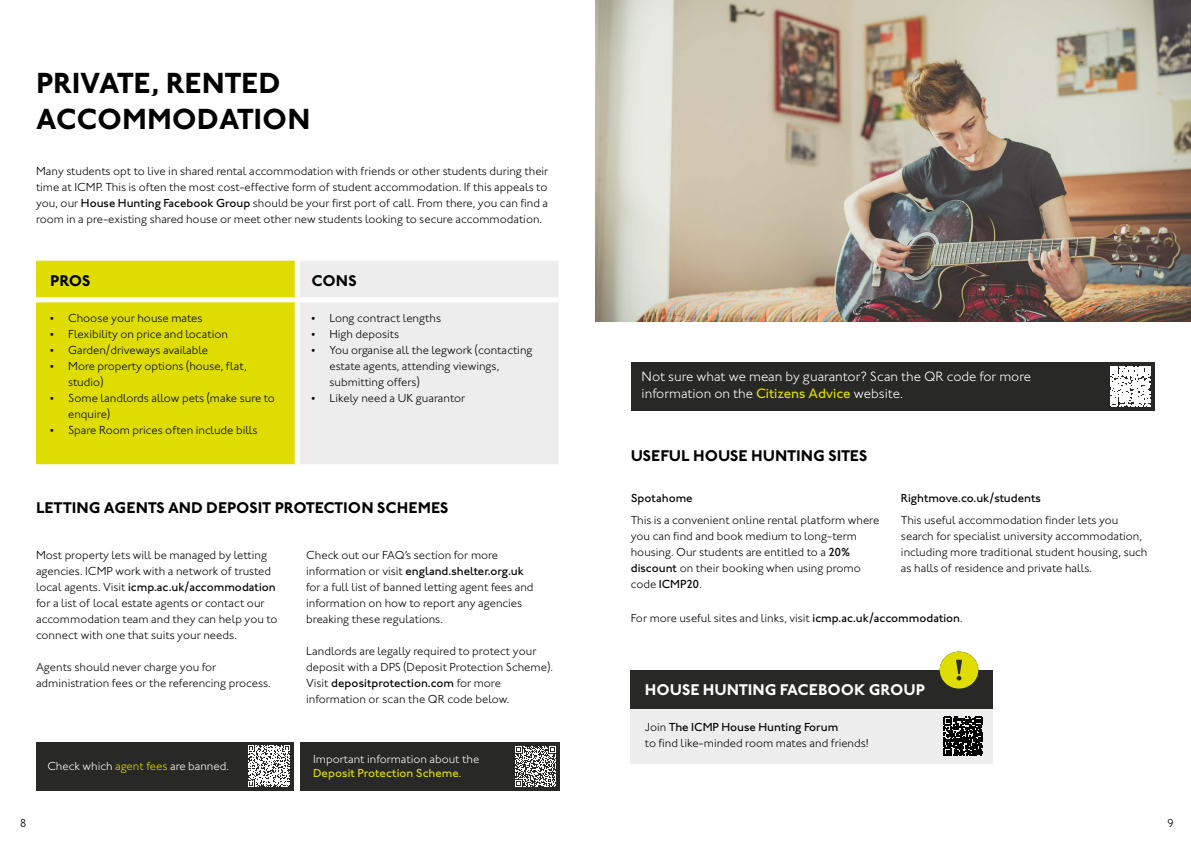
<style>
.page{position:relative;width:1191px;height:842px;background:#fff}
.page>*{position:absolute;margin:0;border:0;box-sizing:border-box;transform-origin:0 0}
.t1{font:700 30px/36px "Johnston ITC";letter-spacing:-.01em;color:#000}
.t2{font:700 16px "Johnston ITC";color:#000}
.t3{font:700 16px "Johnston ITC";color:#fff}
.t4{font:300 14px/16.8px "Johnston ITC";color:#fff}
.t5{font:300 12px/16px "Johnston ITC";color:#000}
.t6{font:300 12px/14.4px "Johnston ITC";color:#fff}
.t7{font:500 12px "Johnston ITC";color:#000}
.s1{font-weight:500}
.s2{color:#dedc00}
.s3{font-weight:500;color:#dedc00}
</style>
<div class="page">
<img style="left:595px;top:0;width:596px;height:322px">
<div style="left:36px;top:261px;width:259px;height:203px;background:#dedc00"></div>
<div style="left:300px;top:261px;width:258px;height:203px;background:#ededed"></div>
<div style="left:36px;top:297px;width:261px;height:5px;background:#fff"></div>
<div style="left:297px;top:297px;width:261px;height:5px;background:#fff"></div>
<div style="left:300px;top:742px;width:211px;height:48px;background:#282827"></div>
<div style="left:511px;top:742px;width:48px;height:48px;background:#282827"></div>
<svg style="left:515px;top:746px;width:41px;height:41px"></svg>
<div style="left:36px;top:742px;width:209px;height:48px;background:#282827"></div>
<div style="left:245px;top:742px;width:48px;height:48px;background:#282827"></div>
<svg style="left:248px;top:745px;width:42px;height:42px"></svg>
<div style="left:631px;top:362px;width:475px;height:48px;background:#282827"></div>
<div style="left:1106px;top:362px;width:48px;height:48px;background:#282827"></div>
<svg style="left:1110px;top:366px;width:40px;height:40px;background:#e4e4e4"></svg>
<div style="left:631px;top:670px;width:362px;height:39px;background:#282827"></div>
<div style="left:631px;top:709px;width:362px;height:54px;background:#ededed"></div>
<svg style="left:943px;top:717px;width:39px;height:39px"></svg>
<div style="left:939px;top:652px;width:39px;height:37px;background:#dedc00;border-radius:50%"></div>
<svg style="left:956px;top:660px;width:6px;height:20px"></svg>
<h1 class="t1" style="left:36px;top:65px;width:276px">PRIVATE, RENTED<br>ACCOMMODATION</h1>
<p class="t5" style="left:36px;top:163px;width:514px;text-align:justify">Many students opt to live in shared rental accommodation with friends or other students during their time at ICMP. This is often the most cost-effective form of student accommodation. If this appeals to you, our <span class="s1">House Hunting Facebook Group</span> should be your first port of call. From there, you can find a room in a pre-existing shared house or meet other new students looking to secure accommodation.</p>
<h2 class="t2" style="left:50px;top:271px;width:42px">PROS</h2>
<h2 class="t2" style="left:311px;top:271px;width:47px">CONS</h2>
<p class="t5" style="left:50px;top:310px;width:154px">• Choose your house mates</p>
<p class="t5" style="left:50px;top:326px;width:179px">• Flexibility on price and location</p>
<p class="t5" style="left:50px;top:342px;width:159px">• Garden/driveways available</p>
<p class="t5" style="left:68px;top:358px;width:180px;text-indent:-18px">• More property options (house, flat, studio)</p>
<p class="t5" style="left:68px;top:390px;width:208px;text-indent:-18px">• Some landlords allow pets (make sure to enquire)</p>
<p class="t5" style="left:50px;top:422px;width:209px">• Spare Room prices often include bills</p>
<p class="t5" style="left:311px;top:310px;width:131px">• Long contract lengths</p>
<p class="t5" style="left:311px;top:326px;width:89px">• High deposits</p>
<p class="t5" style="left:329px;top:342px;width:205px;text-indent:-18px">• You organise all the legwork (contacting estate agents, attending viewings, submitting offers)</p>
<p class="t5" style="left:311px;top:390px;width:155px">• Likely need a UK guarantor</p>
<h2 class="t2" style="left:36px;top:498px;width:414px">LETTING AGENTS AND DEPOSIT PROTECTION SCHEMES</h2>
<p class="t5" style="left:36px;top:547px;width:243px">Most property lets will be managed by letting agencies. ICMP work with a network of trusted local agents. Visit <span class="s1">icmp.ac.uk/accommodation </span>for a list of local estate agents or contact our accommodation team and they can help you to connect with one that suits your needs.</p>
<p class="t5" style="left:36px;top:659px;width:236px">Agents should never charge you for administration fees or the referencing process.</p>
<p class="t6" style="left:47px;top:758px;width:183px">Check which <span class="s2">agent fees</span> are banned.</p>
<p class="t5" style="left:306px;top:547px;width:229px">Check out our FAQ’s section for more information or visit <span class="s1">england.shelter.org.uk </span>for a full list of banned letting agent fees and information on how to report any agencies breaking these regulations.</p>
<p class="t5" style="left:306px;top:643px;width:248px">Landlords are legally required to protect your deposit with a DPS (Deposit Protection Scheme).<br>Visit <span class="s1">depositprotection.com</span> for more information or scan the QR code below.</p>
<p class="t6" style="left:313px;top:752px;width:168px">Important information about the<br><span class="s3">Deposit Protection Scheme</span>.</p>
<p class="t4" style="left:641px;top:368px;width:391px">Not sure what we mean by guarantor? Scan the QR code for more information on the <span class="s3">Citizens Advice</span> website.</p>
<h2 class="t2" style="left:631px;top:446px;width:238px">USEFUL HOUSE HUNTING SITES</h2>
<p class="t7" style="left:631px;top:491px;width:63px">Spotahome</p>
<p class="t5" style="left:631px;top:512px;width:250px">This is a convenient online rental platform where you can find and book medium to long-term housing. Our students are entitled to a <span class="s1">20% discount</span> on their booking when using promo code <span class="s1">ICMP20</span>.</p>
<p class="t7" style="left:901px;top:491px;width:142px">Rightmove.co.uk/students</p>
<p class="t5" style="left:901px;top:512px;width:248px">This useful accommodation finder lets you search for specialist university accommodation, including more traditional student housing, such as halls of residence and private halls.</p>
<p class="t5" style="left:631px;top:610px;width:333px">For more useful sites and links, visit <span class="s1">icmp.ac.uk/accommodation</span>.</p>
<h2 class="t3" style="left:645px;top:680px;width:282px">HOUSE HUNTING FACEBOOK GROUP</h2>
<p class="t5" style="left:645px;top:719px;width:225px">Join <span class="s1">The ICMP House Hunting Forum<br></span>to find like-minded room mates and friends!</p>
<p class="t5" style="left:20px;top:815px;width:8px">8</p>
<p class="t5" style="left:1167px;top:815px;width:8px">9</p>
</div>
